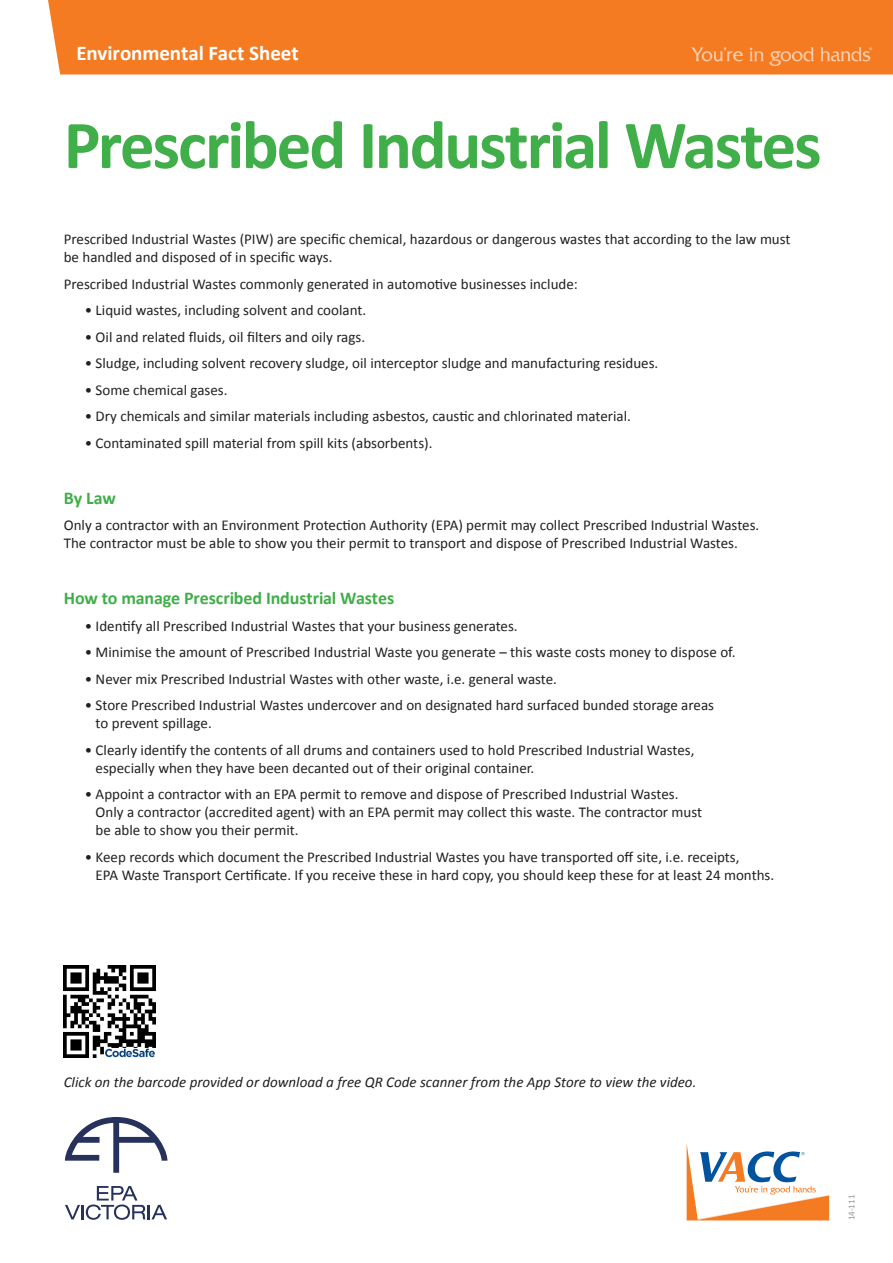
<style>
.page{position:relative;width:893px;height:1263px;background:#fff}
.page>*{position:absolute;margin:0;border:0;box-sizing:border-box;transform-origin:0 0}
.Head{font:700 69px "Calibri";letter-spacing:-.03em;color:#40ae49}
.Sub-heads{font:700 21px "Calibri";letter-spacing:-.005em;color:#fff}
.Body{font:700 18px "Calibri";letter-spacing:-.005em;color:#40ae49}
.Body-2{font:15px/18px "Calibri";color:#231f20}
.Body-3{font:italic 15px "Calibri";color:#231f20}
.t1{font:9px "Calibri";color:#939598}
</style>
<div class="page">
<svg style="left:687px;top:1146px;width:142px;height:74px"></svg>
<div style="left:48px;top:0;width:845px;height:75px;background:#f47b21"></div>
<svg style="left:691px;top:47px;width:52px;height:14px"></svg>
<svg style="left:749px;top:47px;width:65px;height:19px"></svg>
<svg style="left:820px;top:47px;width:52px;height:14px"></svg>
<svg style="left:65px;top:1205px;width:15px;height:14px"></svg>
<hr style="left:81px;top:1205px;width:3px;height:14px;background:#26315c">
<svg style="left:86px;top:1186px;width:81px;height:34px"></svg>
<svg style="left:65px;top:1117px;width:102px;height:56px"></svg>
<img style="left:64px;top:965px;width:91px;height:92px">
<p class="Sub-heads" style="left:77px;top:40px;width:224px">Environmental Fact Sheet</p>
<p class="Head" style="left:64px;top:102px;width:759px">Prescribed Industrial Wastes</p>
<p class="Body-2" style="left:64px;top:230px;width:728px">Prescribed Industrial Wastes (PIW) are specific chemical, hazardous or dangerous wastes that according to the law must be handled and disposed of in specific ways.</p>
<p class="Body-2" style="left:64px;top:275px;width:516px">Prescribed Industrial Wastes commonly generated in automotive businesses include:</p>
<p class="Body-2" style="left:85px;top:301px;width:283px">• Liquid wastes, including solvent and coolant.</p>
<p class="Body-2" style="left:85px;top:328px;width:282px">• Oil and related fluids, oil filters and oily rags.</p>
<p class="Body-2" style="left:85px;top:354px;width:575px">• Sludge, including solvent recovery sludge, oil interceptor sludge and manufacturing residues.</p>
<p class="Body-2" style="left:85px;top:381px;width:144px">• Some chemical gases.</p>
<p class="Body-2" style="left:85px;top:407px;width:548px">• Dry chemicals and similar materials including asbestos, caustic and chlorinated material.</p>
<p class="Body-2" style="left:85px;top:434px;width:349px">• Contaminated spill material from spill kits (absorbents).</p>
<p class="Body" style="left:64px;top:486px;width:54px">By Law</p>
<p class="Body-2" style="left:64px;top:516px;width:697px">Only a contractor with an Environment Protection Authority (EPA) permit may collect Prescribed Industrial Wastes.<br>The contractor must be able to show you their permit to transport and dispose of Prescribed Industrial Wastes.</p>
<p class="Body" style="left:64px;top:587px;width:332px">How to manage Prescribed Industrial Wastes</p>
<p class="Body-2" style="left:85px;top:617px;width:434px">• Identify all Prescribed Industrial Wastes that your business generates.</p>
<p class="Body-2" style="left:85px;top:643px;width:652px">• Minimise the amount of Prescribed Industrial Waste you generate – this waste costs money to dispose of.</p>
<p class="Body-2" style="left:85px;top:670px;width:474px">• Never mix Prescribed Industrial Wastes with other waste, i.e. general waste.</p>
<p class="Body-2" style="left:96px;top:696px;width:620px;text-indent:-11px">• Store Prescribed Industrial Wastes undercover and on designated hard surfaced bunded storage areas to prevent spillage.</p>
<p class="Body-2" style="left:96px;top:741px;width:600px;text-indent:-11px">• Clearly identify the contents of all drums and containers used to hold Prescribed Industrial Wastes, especially when they have been decanted out of their original container.</p>
<p class="Body-2" style="left:96px;top:785px;width:608px;text-indent:-11px">• Appoint a contractor with an EPA permit to remove and dispose of Prescribed Industrial Wastes.<br>Only a contractor (accredited agent) with an EPA permit may collect this waste. The contractor must be able to show you their permit.</p>
<p class="Body-2" style="left:96px;top:848px;width:680px;text-indent:-11px">• Keep records which document the Prescribed Industrial Wastes you have transported off site, i.e. receipts,<br>EPA Waste Transport Certificate. If you receive these in hard copy, you should keep these for at least 24 months.</p>
<p class="Body-3" style="left:64px;top:1073px;width:634px">Click on the barcode provided or download a free QR Code scanner from the App Store to view the video.</p>
<p class="t1" style="left:846px;top:1220px;width:27px;rotate:-90deg">14-111</p>
</div>
